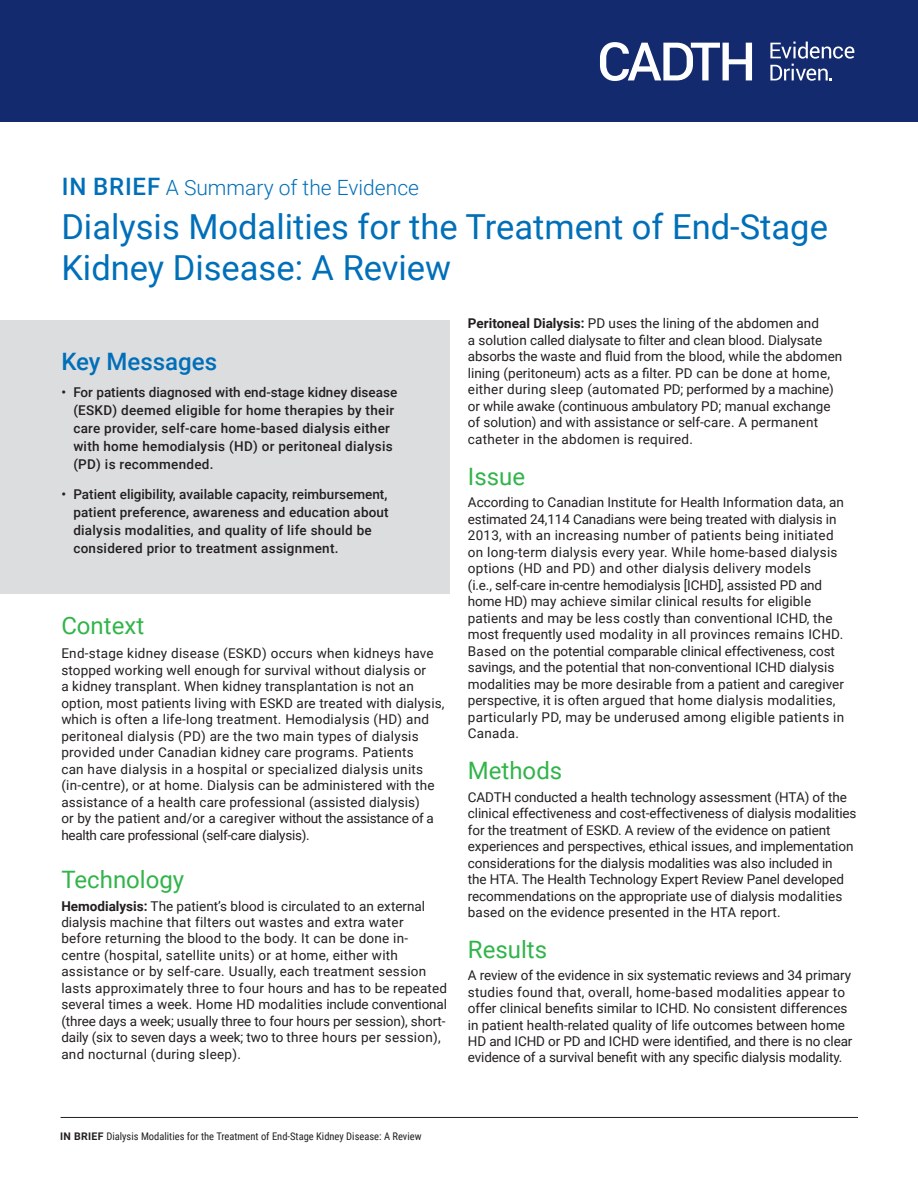
<style>
.page{position:relative;width:918px;height:1188px;background:#fff}
.page>*{position:absolute;margin:0;border:0;box-sizing:border-box;transform-origin:0 0}
.t1{font:34.5px/42px "Roboto";color:#006fb9}
.t2{font:24px "Roboto";color:#31b44a}
.t3{font:500 24px "Roboto";color:#006fb9}
.t4{font:300 21px "Roboto";color:#006fb9}
.t5{font:13.5px/16.5px "Roboto";color:#231f20}
.t6{font:13.5px/16.5px "Roboto";letter-spacing:.02em;color:#231f20}
.t7{font:500 13.5px/18px "Roboto";letter-spacing:.02em;color:#231f20}
.t8{font:10.5px "Roboto Condensed";color:#231f20}
.s1{font-weight:500;font-size:24px}
.s2{font-weight:700}
.s3{font-family:"Roboto";font-weight:700}
</style>
<div class="page">
<hr style="left:61px;top:1117px;width:797px;height:1px;background:#231f20">
<div style="left:0;top:320px;width:449px;height:274px;background:#dcdddf"></div>
<div style="left:0;top:0;width:918px;height:122px;background:#132a6f"></div>
<svg style="left:600px;top:42px;width:255px;height:39px"></svg>
<h3 class="t4" style="left:62px;top:173px;width:359px"><span class="s1">IN BRIEF</span> A Summary of the Evidence</h3>
<h1 class="t1" style="left:61px;top:204px;width:768px">Dialysis Modalities for the Treatment of End-Stage<br>Kidney Disease: A Review</h1>
<h2 class="t3" style="left:61px;top:344px;width:157px">Key Messages</h2>
<p class="t7" style="left:73px;top:382px;width:326px;text-indent:-12px">• For patients diagnosed with end-stage kidney disease (ESKD) deemed eligible for home therapies by their care provider, self-care home-based dialysis either with home hemodialysis (HD) or peritoneal dialysis (PD) is recommended.</p>
<p class="t7" style="left:73px;top:484px;width:317px;text-indent:-12px">• Patient eligibility, available capacity, reimbursement, patient preference, awareness and education about dialysis modalities, and quality of life should be considered prior to treatment assignment.</p>
<h2 class="t2" style="left:61px;top:609px;width:84px">Context</h2>
<p class="t5" style="left:61px;top:645px;width:385px">End-stage kidney disease (ESKD) occurs when kidneys have stopped working well enough for survival without dialysis or<br>a kidney transplant. When kidney transplantation is not an option, most patients living with ESKD are treated with dialysis, which is often a life-long treatment. Hemodialysis (HD) and peritoneal dialysis (PD) are the two main types of dialysis provided under Canadian kidney care programs. Patients<br>can have dialysis in a hospital or specialized dialysis units (in-centre), or at home. Dialysis can be administered with the assistance of a health care professional (assisted dialysis)<br>or by the patient and/or a caregiver without the assistance of a health care professional (self-care dialysis).</p>
<h2 class="t2" style="left:61px;top:863px;width:124px">Technology</h2>
<p class="t6" style="left:61px;top:897px;width:387px"><span class="s2">Hemodialysis:</span> The patient’s blood is circulated to an external dialysis machine that filters out wastes and extra water<br>before returning the blood to the body. It can be done in&shy;centre (hospital, satellite units) or at home, either with assistance or by self-care. Usually, each treatment session lasts approximately three to four hours and has to be repeated several times a week. Home HD modalities include conventional (three days a week; usually three to four hours per session), short&shy;daily (six to seven days a week; two to three hours per session), and nocturnal (during sleep).</p>
<p class="t5" style="left:468px;top:315px;width:376px"><span class="s2">Peritoneal Dialysis:</span> PD uses the lining of the abdomen and<br>a solution called dialysate to filter and clean blood. Dialysate absorbs the waste and fluid from the blood, while the abdomen lining (peritoneum) acts as a filter. PD can be done at home, either during sleep (automated PD; performed by a machine) or while awake (continuous ambulatory PD; manual exchange of solution) and with assistance or self-care. A permanent catheter in the abdomen is required.</p>
<h2 class="t2" style="left:468px;top:459px;width:59px">Issue</h2>
<p class="t5" style="left:468px;top:494px;width:378px">According to Canadian Institute for Health Information data, an estimated 24,114 Canadians were being treated with dialysis in 2013, with an increasing number of patients being initiated on long-term dialysis every year. While home-based dialysis options (HD and PD) and other dialysis delivery models<br>(i.e., self‑care in-centre hemodialysis [ICHD], assisted PD and home HD) may achieve similar clinical results for eligible patients and may be less costly than conventional ICHD, the most frequently used modality in all provinces remains ICHD.<br>Based on the potential comparable clinical effectiveness, cost savings, and the potential that non-conventional ICHD dialysis modalities may be more desirable from a patient and caregiver perspective, it is often argued that home dialysis modalities, particularly PD, may be underused among eligible patients in Canada.</p>
<h2 class="t2" style="left:468px;top:754px;width:96px">Methods</h2>
<p class="t5" style="left:468px;top:788px;width:390px">CADTH conducted a health technology assessment (HTA) of the clinical effectiveness and cost-effectiveness of dialysis modalities for the treatment of ESKD. A review of the evidence on patient experiences and perspectives, ethical issues, and implementation considerations for the dialysis modalities was also included in<br>the HTA. The Health Technology Expert Review Panel developed recommendations on the appropriate use of dialysis modalities based on the evidence presented in the HTA report.</p>
<h2 class="t2" style="left:468px;top:933px;width:81px">Results</h2>
<p class="t5" style="left:468px;top:967px;width:386px">A review of the evidence in six systematic reviews and 34 primary studies found that, overall, home-based modalities appear to offer clinical benefits similar to ICHD. No consistent differences in patient health-related quality of life outcomes between home HD and ICHD or PD and ICHD were identified, and there is no clear evidence of a survival benefit with any specific dialysis modality.</p>
<p class="t8" style="left:60px;top:1129px;width:363px"><span class="s3">IN BRIEF</span> Dialysis Modalities for the Treatment of End-Stage Kidney Disease: A Review</p>
</div>
